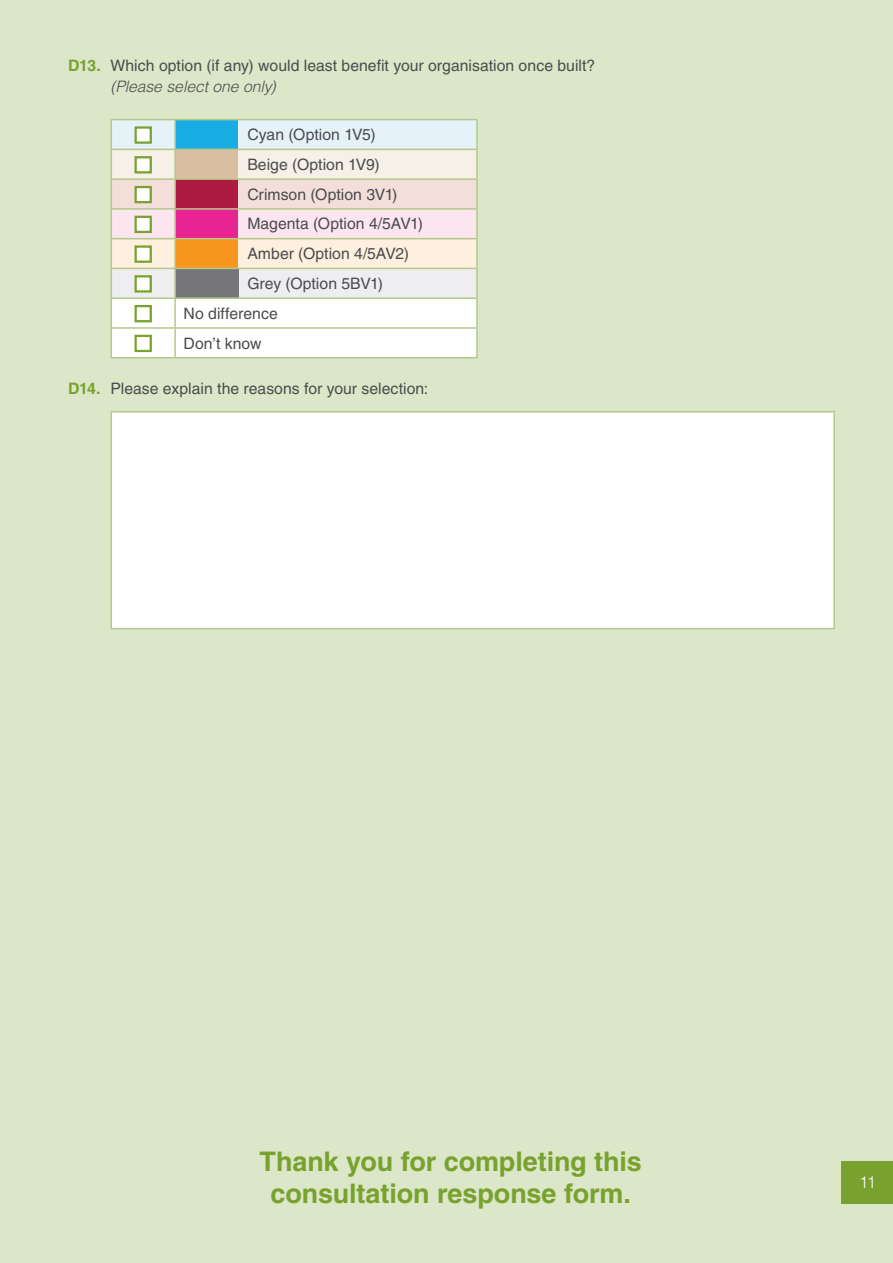
<style>
.page{position:relative;width:893px;height:1263px;background:#dce6c9}
.page>*{position:absolute;margin:0;border:0;box-sizing:border-box;transform-origin:0 0}
.t1{font:700 27px/32.4px "Helvetica LT Std";letter-spacing:-.005em;color:#78a22d;text-align:center}
.t2{font:300 16.5px "Helvetica LT Std";color:#fff}
.t3{font:15.75px/21px "Helvetica LT Std";color:#4b4c4d}
.s1{font-weight:700;color:#78a22d}
.s2{font-weight:300;font-style:italic}
</style>
<div class="page">
<div style="left:842px;top:1161px;width:51px;height:42px;background:#78a22d"></div>
<hr style="left:239px;top:149px;width:239px;height:1px;background:#b4c88b">
<hr style="left:239px;top:178px;width:239px;height:2px;background:#b4c88b">
<hr style="left:239px;top:208px;width:239px;height:2px;background:#b4c88b">
<hr style="left:239px;top:238px;width:239px;height:1px;background:#b4c88b">
<hr style="left:239px;top:268px;width:239px;height:1px;background:#b4c88b">
<hr style="left:239px;top:297px;width:239px;height:2px;background:#b4c88b">
<hr style="left:239px;top:327px;width:239px;height:2px;background:#b4c88b">
<hr style="left:111px;top:119px;width:64px;height:1px;background:#b4c88b">
<hr style="left:175px;top:119px;width:64px;height:1px;background:#b4c88b">
<hr style="left:239px;top:119px;width:239px;height:1px;background:#b4c88b">
<hr style="left:476px;top:120px;width:2px;height:29px;background:#b4c88b">
<hr style="left:476px;top:150px;width:2px;height:28px;background:#b4c88b">
<hr style="left:476px;top:180px;width:2px;height:28px;background:#b4c88b">
<hr style="left:476px;top:210px;width:2px;height:28px;background:#b4c88b">
<hr style="left:476px;top:239px;width:2px;height:29px;background:#b4c88b">
<hr style="left:476px;top:269px;width:2px;height:28px;background:#b4c88b">
<hr style="left:476px;top:299px;width:2px;height:28px;background:#b4c88b">
<svg style="left:111px;top:120px;width:366px;height:237px;background:#e9dedb"></svg>
<hr style="left:476px;top:329px;width:2px;height:28px;background:#b4c88b">
<hr style="left:111px;top:357px;width:64px;height:1px;background:#b4c88b">
<hr style="left:175px;top:357px;width:64px;height:1px;background:#b4c88b">
<hr style="left:239px;top:357px;width:239px;height:1px;background:#b4c88b">
<div style="left:135px;top:126px;width:17px;height:18px;background:#fff;border:2px solid #78a22d"></div>
<div style="left:135px;top:156px;width:17px;height:17px;background:#fff;border:2px solid #78a22d"></div>
<div style="left:135px;top:186px;width:17px;height:17px;background:#fff;border:2px solid #78a22d"></div>
<div style="left:135px;top:216px;width:17px;height:17px;background:#fff;border:2px solid #78a22d"></div>
<div style="left:135px;top:245px;width:17px;height:18px;background:#fff;border:2px solid #78a22d"></div>
<div style="left:135px;top:275px;width:17px;height:18px;background:#fff;border:2px solid #78a22d"></div>
<div style="left:135px;top:305px;width:17px;height:17px;background:#fff;border:2px solid #78a22d"></div>
<div style="left:135px;top:335px;width:17px;height:17px;background:#fff;border:2px solid #78a22d"></div>
<div style="left:111px;top:412px;width:723px;height:217px;background:#fff"></div>
<hr style="left:111px;top:411px;width:724px;height:1px;background:#b4c88b">
<hr style="left:111px;top:412px;width:1px;height:216px;background:#b4c88b">
<hr style="left:833px;top:412px;width:2px;height:216px;background:#b4c88b">
<hr style="left:111px;top:628px;width:724px;height:1px;background:#b4c88b">
<p class="t3" style="left:111px;top:55px;width:486px;text-indent:-43px"><span class="s1">D13.</span> Which option (if any) would least benefit your organisation once built? <span class="s2">(Please select one only)</span></p>
<p class="t3" style="left:247px;top:124px;width:130px">Cyan (Option 1V5)</p>
<p class="t3" style="left:247px;top:154px;width:134px">Beige (Option 1V9)</p>
<p class="t3" style="left:247px;top:184px;width:152px">Crimson (Option 3V1)</p>
<p class="t3" style="left:247px;top:213px;width:177px">Magenta (Option 4/5AV1)</p>
<p class="t3" style="left:247px;top:243px;width:163px">Amber (Option 4/5AV2)</p>
<p class="t3" style="left:247px;top:273px;width:137px">Grey (Option 5BV1)</p>
<p class="t3" style="left:184px;top:303px;width:96px">No difference</p>
<p class="t3" style="left:184px;top:332px;width:80px">Don’t know</p>
<p class="t3" style="left:68px;top:378px;width:362px"><span class="s1">D14.</span> Please explain the reasons for your selection:</p>
<h1 class="t1" style="left:260px;top:1144px;width:384px">Thank you for completing this consultation response form.</h1>
<p class="t2" style="left:859px;top:1172px;width:18px">11</p>
</div>
